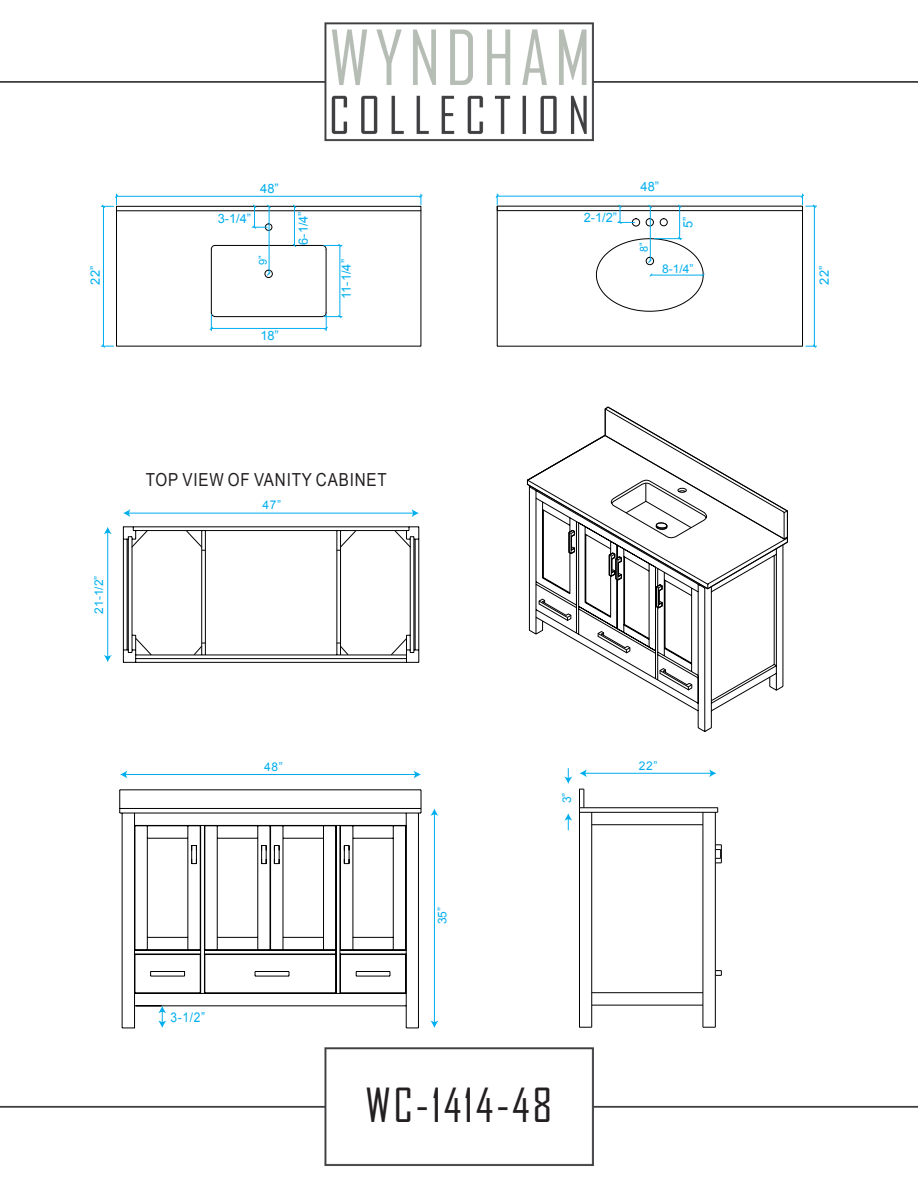
<style>
.page{position:relative;width:918px;height:1188px;background:#fff}
.page>*{position:absolute;margin:0;border:0;box-sizing:border-box;transform-origin:0 0}
.t1{font:45px "Agency FB";letter-spacing:.055em;color:#231f20}
.t2{font:18px "Arial";letter-spacing:.055em;color:#231f20;scale:.84 1}
.t3{font:13.35px "Arial";color:#00aeef;scale:.9 1}
.t4{font:12.9px "Arial";color:#00aeef}
.t5{font:12.75px "Arial";color:#00aeef}
.t6{font:12px "Arial";letter-spacing:.055em;color:#00aeef}
.t7{font:10.95px "Arial";color:#00aeef}
</style>
<div class="page">
<img style="left:0;top:22px;width:918px;height:1144px">
<svg style="left:528px;top:622px;width:256px;height:111px"></svg>
<svg style="left:659px;top:667px;width:34px;height:24px"></svg>
<svg style="left:597px;top:630px;width:34px;height:24px"></svg>
<svg style="left:526px;top:406px;width:263px;height:216px"></svg>
<div style="left:656px;top:523px;width:11px;height:7px;border:1px solid #000;border-radius:50%"></div>
<div style="left:656px;top:523px;width:11px;height:5px;background:#fff;border-radius:50%"></div>
<div style="left:656px;top:522px;width:11px;height:7px;border:1px solid #000;border-radius:50%"></div>
<hr style="left:592px;top:1005px;width:111px;height:1px;background:#000">
<svg style="left:579px;top:1027px;width:13px;height:1px"></svg>
<hr style="left:592px;top:992px;width:111px;height:1px;background:#000">
<svg style="left:703px;top:1027px;width:12px;height:1px"></svg>
<hr style="left:591px;top:812px;width:1px;height:215px;background:#000">
<hr style="left:579px;top:808px;width:1px;height:219px;background:#000">
<hr style="left:702px;top:812px;width:1px;height:215px;background:#000">
<svg style="left:716px;top:970px;width:6px;height:6px"></svg>
<svg style="left:716px;top:844px;width:6px;height:19px"></svg>
<hr style="left:715px;top:812px;width:1px;height:215px;background:#000">
<svg style="left:579px;top:789px;width:5px;height:18px"></svg>
<hr style="left:579px;top:807px;width:139px;height:1px;background:#000">
<hr style="left:592px;top:824px;width:111px;height:1px;background:#000">
<hr style="left:579px;top:812px;width:139px;height:1px;background:#000">
<svg style="left:406px;top:1028px;width:12px;height:1px"></svg>
<hr style="left:135px;top:1005px;width:271px;height:1px;background:#000">
<hr style="left:135px;top:993px;width:271px;height:1px;background:#000">
<hr style="left:340px;top:992px;width:66px;height:1px;background:#000">
<hr style="left:205px;top:992px;width:131px;height:1px;background:#000">
<hr style="left:135px;top:992px;width:65px;height:1px;background:#000">
<hr style="left:340px;top:954px;width:66px;height:1px;background:#000">
<hr style="left:204px;top:954px;width:132px;height:1px;background:#000">
<hr style="left:135px;top:954px;width:66px;height:1px;background:#000">
<hr style="left:340px;top:950px;width:66px;height:1px;background:#000">
<hr style="left:204px;top:950px;width:132px;height:1px;background:#000">
<hr style="left:135px;top:950px;width:66px;height:1px;background:#000">
<hr style="left:340px;top:949px;width:66px;height:1px;background:#000">
<hr style="left:271px;top:949px;width:65px;height:1px;background:#000">
<hr style="left:205px;top:949px;width:65px;height:1px;background:#000">
<hr style="left:135px;top:949px;width:65px;height:1px;background:#000">
<hr style="left:147px;top:937px;width:41px;height:1px;background:#000">
<hr style="left:120px;top:813px;width:301px;height:1px;background:#000">
<hr style="left:120px;top:808px;width:301px;height:1px;background:#000">
<hr style="left:120px;top:789px;width:301px;height:1px;background:#000">
<hr style="left:135px;top:825px;width:271px;height:1px;background:#000">
<hr style="left:147px;top:838px;width:41px;height:1px;background:#000">
<hr style="left:122px;top:813px;width:1px;height:215px;background:#000">
<hr style="left:134px;top:813px;width:1px;height:215px;background:#000">
<hr style="left:147px;top:826px;width:1px;height:124px;background:#000">
<hr style="left:187px;top:826px;width:1px;height:124px;background:#000">
<hr style="left:200px;top:825px;width:1px;height:168px;background:#000">
<hr style="left:204px;top:825px;width:1px;height:168px;background:#000">
<hr style="left:270px;top:826px;width:1px;height:124px;background:#000">
<hr style="left:335px;top:826px;width:1px;height:167px;background:#000">
<hr style="left:336px;top:825px;width:1px;height:168px;background:#000">
<hr style="left:340px;top:825px;width:1px;height:168px;background:#000">
<hr style="left:418px;top:813px;width:1px;height:215px;background:#000">
<svg style="left:421px;top:790px;width:1px;height:23px"></svg>
<hr style="left:406px;top:813px;width:1px;height:215px;background:#000">
<hr style="left:405px;top:826px;width:1px;height:124px;background:#000">
<hr style="left:405px;top:955px;width:1px;height:38px;background:#000">
<hr style="left:217px;top:937px;width:41px;height:1px;background:#000">
<hr style="left:217px;top:838px;width:41px;height:1px;background:#000">
<hr style="left:217px;top:826px;width:1px;height:124px;background:#000">
<hr style="left:257px;top:826px;width:1px;height:124px;background:#000">
<hr style="left:283px;top:937px;width:41px;height:1px;background:#000">
<hr style="left:283px;top:838px;width:41px;height:1px;background:#000">
<hr style="left:283px;top:826px;width:1px;height:124px;background:#000">
<hr style="left:323px;top:826px;width:1px;height:124px;background:#000">
<hr style="left:353px;top:937px;width:40px;height:1px;background:#000">
<hr style="left:353px;top:838px;width:40px;height:1px;background:#000">
<hr style="left:352px;top:826px;width:1px;height:124px;background:#000">
<hr style="left:393px;top:826px;width:1px;height:124px;background:#000">
<svg style="left:261px;top:845px;width:6px;height:19px"></svg>
<svg style="left:274px;top:845px;width:6px;height:19px"></svg>
<svg style="left:191px;top:845px;width:6px;height:19px"></svg>
<svg style="left:344px;top:845px;width:6px;height:19px"></svg>
<svg style="left:150px;top:971px;width:35px;height:6px"></svg>
<svg style="left:356px;top:971px;width:35px;height:6px"></svg>
<svg style="left:255px;top:971px;width:35px;height:6px"></svg>
<svg style="left:119px;top:790px;width:2px;height:23px"></svg>
<svg style="left:123px;top:526px;width:297px;height:137px"></svg>
<div style="left:646px;top:218px;width:8px;height:8px;border:1px solid #000;border-radius:50%"></div>
<div style="left:660px;top:218px;width:8px;height:8px;border:1px solid #000;border-radius:50%"></div>
<div style="left:632px;top:218px;width:8px;height:8px;border:1px solid #000;border-radius:50%"></div>
<div style="left:116px;top:206px;width:305px;height:141px;border:1px solid #000"></div>
<hr style="left:117px;top:210px;width:304px;height:1px;background:#000">
<div style="left:265px;top:223px;width:7px;height:8px;border:1px solid #000;border-radius:50%"></div>
<hr style="left:215px;top:245px;width:107px;height:1px;background:#000">
<hr style="left:215px;top:316px;width:107px;height:1px;background:#000">
<hr style="left:326px;top:249px;width:1px;height:64px;background:#000">
<hr style="left:211px;top:249px;width:1px;height:64px;background:#000">
<svg style="left:210px;top:245px;width:6px;height:5px"></svg>
<hr style="left:339px;top:245px;width:1px;height:72px;background:#00aeef">
<svg style="left:322px;top:243px;width:20px;height:7px"></svg>
<hr style="left:211px;top:328px;width:115px;height:1px;background:#00aeef">
<svg style="left:209px;top:312px;width:7px;height:19px"></svg>
<svg style="left:322px;top:312px;width:20px;height:19px"></svg>
<hr style="left:117px;top:196px;width:304px;height:1px;background:#00aeef">
<svg style="left:419px;top:194px;width:4px;height:11px"></svg>
<hr style="left:103px;top:206px;width:1px;height:140px;background:#00aeef">
<svg style="left:101px;top:194px;width:18px;height:15px"></svg>
<svg style="left:101px;top:344px;width:13px;height:4px"></svg>
<hr style="left:294px;top:206px;width:1px;height:39px;background:#00aeef">
<svg style="left:292px;top:204px;width:5px;height:5px"></svg>
<svg style="left:292px;top:243px;width:5px;height:5px"></svg>
<hr style="left:814px;top:206px;width:1px;height:140px;background:#00aeef">
<svg style="left:806px;top:344px;width:11px;height:4px"></svg>
<hr style="left:679px;top:206px;width:1px;height:33px;background:#00aeef">
<hr style="left:650px;top:206px;width:1px;height:55px;background:#00aeef">
<svg style="left:495px;top:194px;width:322px;height:31px"></svg>
<div style="left:265px;top:270px;width:8px;height:8px;border:1px solid #000;border-radius:50%"></div>
<svg style="left:266px;top:271px;width:5px;height:5px"></svg>
<hr style="left:269px;top:206px;width:1px;height:68px;background:#00aeef">
<svg style="left:252px;top:204px;width:19px;height:26px"></svg>
<hr style="left:585px;top:773px;width:126px;height:1px;background:#00aeef">
<svg style="left:579px;top:769px;width:8px;height:8px"></svg>
<svg style="left:709px;top:769px;width:7px;height:8px"></svg>
<svg style="left:564px;top:768px;width:8px;height:16px"></svg>
<svg style="left:564px;top:813px;width:8px;height:17px"></svg>
<hr style="left:434px;top:814px;width:1px;height:209px;background:#00aeef">
<svg style="left:430px;top:1021px;width:8px;height:7px"></svg>
<svg style="left:430px;top:808px;width:8px;height:8px"></svg>
<hr style="left:125px;top:774px;width:291px;height:1px;background:#00aeef">
<svg style="left:120px;top:770px;width:7px;height:9px"></svg>
<svg style="left:414px;top:770px;width:7px;height:9px"></svg>
<hr style="left:128px;top:513px;width:286px;height:1px;background:#00aeef">
<svg style="left:123px;top:509px;width:7px;height:8px"></svg>
<svg style="left:412px;top:509px;width:7px;height:8px"></svg>
<hr style="left:107px;top:532px;width:1px;height:125px;background:#00aeef">
<svg style="left:104px;top:655px;width:8px;height:7px"></svg>
<svg style="left:104px;top:527px;width:8px;height:7px"></svg>
<svg style="left:122px;top:1005px;width:44px;height:24px"></svg>
<svg style="left:596px;top:236px;width:109px;height:76px"></svg>
<p class="t4" style="left:260px;top:180px;width:20px">48”</p>
<p class="t4" style="left:641px;top:178px;width:20px">48”</p>
<p class="t4" style="left:584px;top:209px;width:35px">2-1/2”</p>
<p class="t4" style="left:680px;top:228px;width:13px;rotate:-90deg">5”</p>
<p class="t4" style="left:218px;top:210px;width:35px">3-1/4”</p>
<p class="t5" style="left:295px;top:245px;width:35px;rotate:-90deg">6-1/4”</p>
<p class="t7" style="left:637px;top:252px;width:11px;rotate:-90deg">8”</p>
<p class="t7" style="left:256px;top:265px;width:11px;rotate:-90deg">9”</p>
<p class="t5" style="left:338px;top:299px;width:41px;rotate:-90deg">11-1/4”</p>
<p class="t6" style="left:662px;top:260px;width:33px">8-1/4”</p>
<p class="t5" style="left:87px;top:285px;width:20px;rotate:-90deg">22”</p>
<p class="t5" style="left:816px;top:285px;width:20px;rotate:-90deg">22”</p>
<p class="t4" style="left:260px;top:327px;width:20px">18”</p>
<h2 class="t2" style="left:146px;top:468px;width:288px">TOP VIEW OF VANITY CABINET</h2>
<p class="t6" style="left:91px;top:614px;width:40px;rotate:-90deg">21-1/2”</p>
<p class="t6" style="left:262px;top:497px;width:20px">47”</p>
<p class="t6" style="left:264px;top:758px;width:20px">48”</p>
<p class="t3" style="left:171px;top:1008px;width:40px">3-1/2”</p>
<p class="t6" style="left:435px;top:924px;width:19px;rotate:-90deg">35”</p>
<p class="t6" style="left:559px;top:803px;width:12px;rotate:-90deg">3”</p>
<h1 class="t1" style="left:366px;top:1078px;width:188px">WC-1414-48</h1>
<p class="t6" style="left:639px;top:758px;width:20px">22”</p>
</div>
